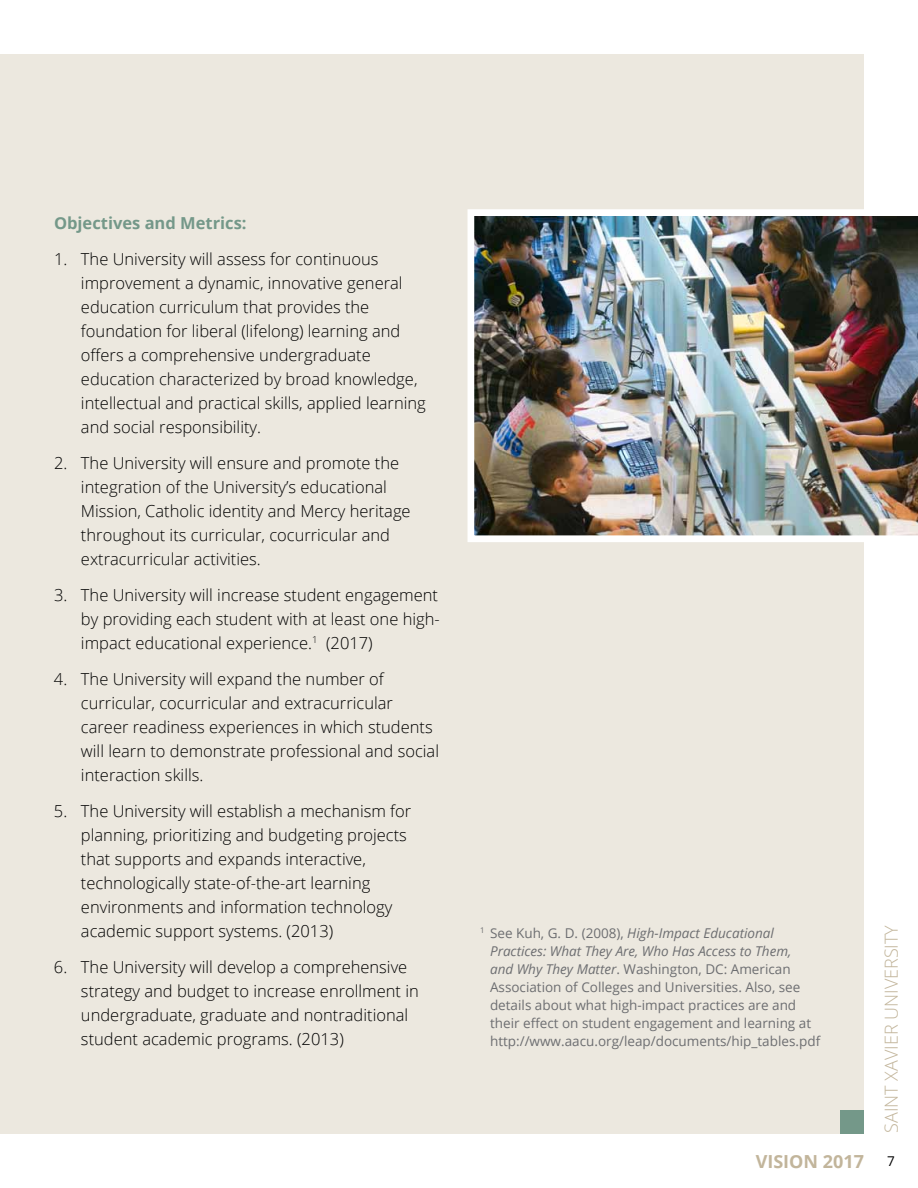
<style>
.page{position:relative;width:918px;height:1188px;background:#fff}
.page>*{position:absolute;margin:0;border:0;box-sizing:border-box;transform-origin:0 0}
.t1{font:300 18px "Open Sans";color:#c2b59b}
.t2{font:700 18px "Open Sans";color:#c2b59b}
.t3{font:300 16.5px/24px "Open Sans";color:#000}
.t4{font:700 16.5px "Open Sans";color:#749889}
.t5{font:13.5px/18px "Open Sans";color:#6d6e71}
.t6{font:13.5px "Open Sans";color:#000}
.s1{font-style:italic}
</style>
<div class="page">
<div style="left:0;top:54px;width:864px;height:1080px;background:#ece8df"></div>
<img style="left:468px;top:209px;width:450px;height:333px">
<div style="left:840px;top:1110px;width:24px;height:24px;background:#749889"></div>
<p class="t4" style="left:54px;top:211px;width:194px">Objectives and Metrics:</p>
<p class="t3" style="left:81px;top:246px;width:346px;text-indent:-27px">1. The University will assess for continuous improvement a dynamic, innovative general education curriculum that provides the foundation for liberal (lifelong) learning and offers a comprehensive undergraduate education characterized by broad knowledge, intellectual and practical skills, applied learning and social responsibility.</p>
<p class="t3" style="left:81px;top:450px;width:331px;text-indent:-27px">2. The University will ensure and promote the integration of the University’s educational Mission, Catholic identity and Mercy heritage throughout its curricular, cocurricular and extracurricular activities.</p>
<p class="t3" style="left:81px;top:582px;width:360px;text-align:justify;text-indent:-27px">3. The University will increase student engagement by providing each student with at least one high&shy;impact educational experience.<sup>1</sup> (2017)</p>
<p class="t3" style="left:81px;top:666px;width:360px;text-indent:-27px">4. The University will expand the number of curricular, cocurricular and extracurricular career readiness experiences in which students will learn to demonstrate professional and social interaction skills.</p>
<p class="t3" style="left:81px;top:798px;width:332px;text-indent:-27px">5. The University will establish a mechanism for planning, prioritizing and budgeting projects that supports and expands interactive, technologically state-of-the-art learning environments and information technology academic support systems. (2013)</p>
<p class="t3" style="left:81px;top:954px;width:339px;text-indent:-27px">6. The University will develop a comprehensive strategy and budget to increase enrollment in undergraduate, graduate and nontraditional student academic programs. (2013)</p>
<p class="t5" style="left:490px;top:923px;width:332px;text-indent:-10px"><sup>1</sup> See Kuh, G. D. (2008), <span class="s1">High-Impact Educational Practices: What They Are, Who Has Access to Them,<br>and Why They Matter</span>. Washington, DC: American Association of Colleges and Universities. Also, see details about what high-impact practices are and their effect on student engagement and learning at http://www.aacu.org/leap/documents/hip_tables.pdf</p>
<p class="t2" style="left:756px;top:1149px;width:110px">VISION 2017</p>
<p class="t1" style="left:879px;top:1133px;width:209px;rotate:-90deg">SAINT XAVIER UNIVERSITY</p>
<p class="t6" style="left:887px;top:1151px;width:9px">7</p>
</div>
